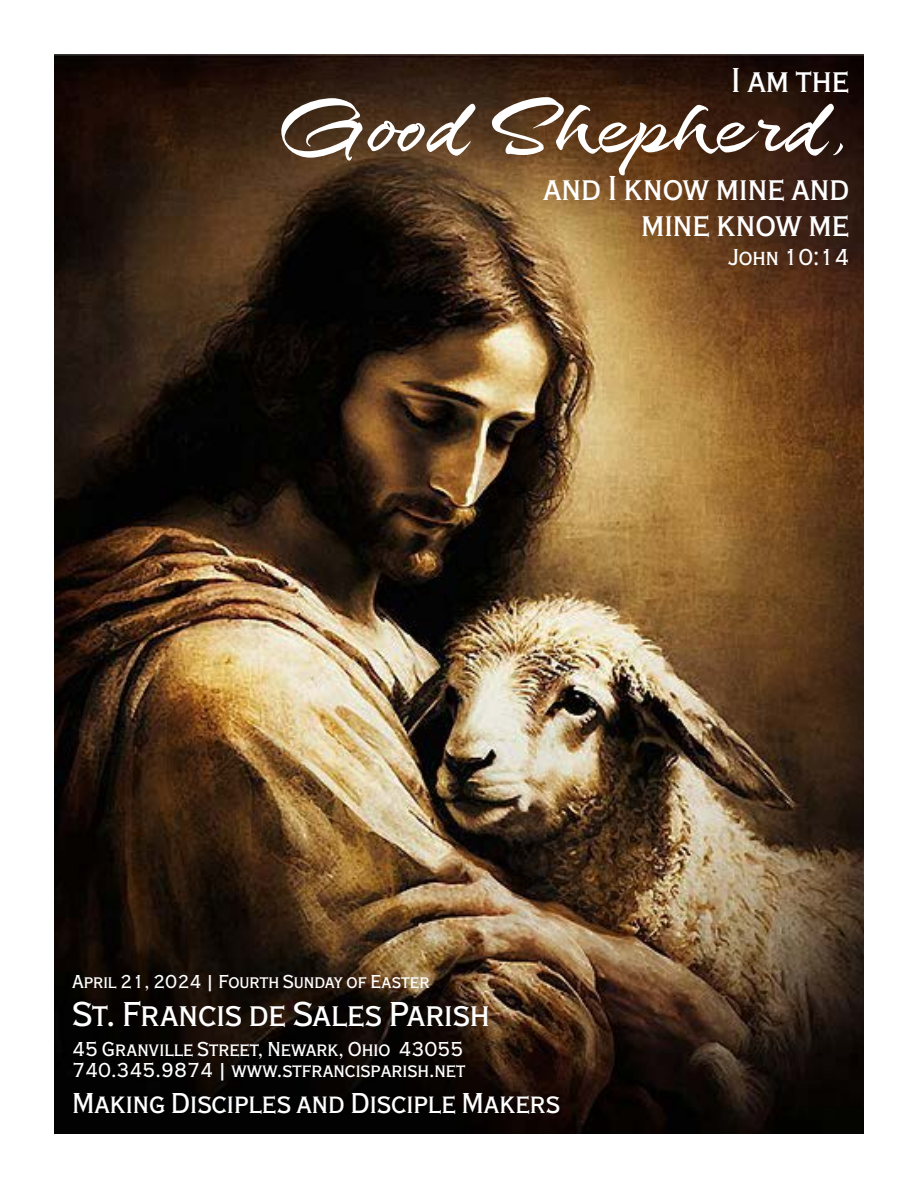
<style>
.page{position:relative;width:918px;height:1188px;background:#fff}
.page>*{position:absolute;margin:0;border:0;box-sizing:border-box;transform-origin:0 0}
.t1{font:75px "Salamat";color:#fff}
.t2{font:500 36px/35.7px "Copperplate Con";color:#fff;text-align:right}
.t3{font:500 30px "Copperplate Con";color:#fff}
.t4{font:500 24px "Copperplate Con";color:#fff}
.t5{font:500 21px/21.5px "Copperplate Con";color:#fff}
.t6{font:500 19.5px "Copperplate Con";color:#fff}
</style>
<div class="page">
<img style="left:54px;top:54px;width:810px;height:1080px">
<p class="t2" style="left:731px;top:63px;width:120px">I am the</p>
<p class="t1" style="left:279px;top:80px;width:572px">Good Shepherd,</p>
<p class="t2" style="left:543px;top:171px;width:308px">and I know mine and mine know me</p>
<p class="t4" style="left:728px;top:244px;width:123px">John 10:14</p>
<p class="t6" style="left:72px;top:971px;width:359px">April 21, 2024 | Fourth Sunday of Easter</p>
<p class="t2" style="left:72px;top:997px;width:419px">St. Francis de Sales Parish</p>
<p class="t5" style="left:72px;top:1039px;width:395px">45 Granville Street, Newark, Ohio 43055<br>740.345.9874 | www.stfrancisparish.net</p>
<p class="t3" style="left:72px;top:1087px;width:490px">Making Disciples and Disciple Makers</p>
</div>
